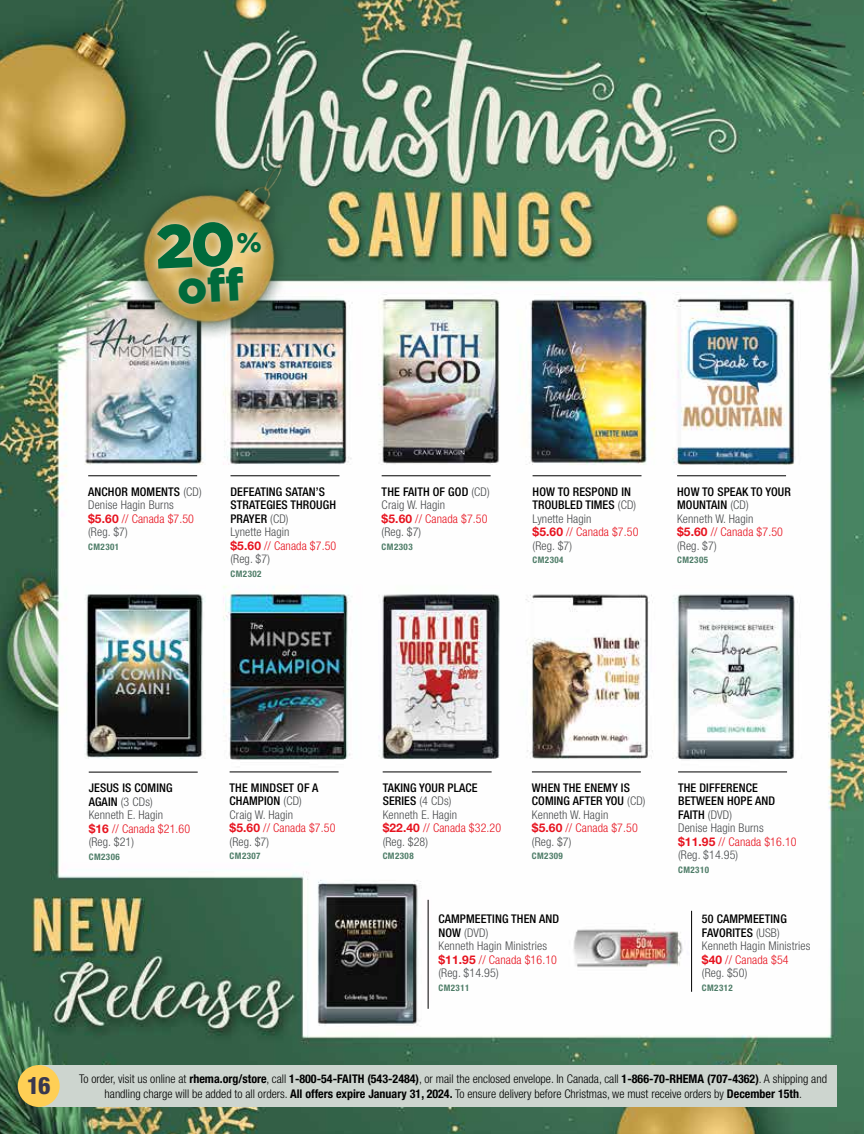
<style>
.page{position:relative;width:864px;height:1134px;background:#fff}
.page>*{position:absolute;margin:0;border:0;box-sizing:border-box;transform-origin:0 0}
.t1{font:300 condensed 12px/13.5px "Helvetica Neue";letter-spacing:.01em;color:#494b4d}
.t2{font:300 condensed 12px/15px "Helvetica Neue";color:#000}
.t3{font:500 condensed 12px/13.5px "Helvetica Neue";letter-spacing:.01em;color:#000}
.t4{font:700 condensed 9px "Helvetica Neue";letter-spacing:.05em;color:#4d7c67}
.s1{font-weight:500;color:#000}
.s2{font-weight:700;font-stretch:normal;color:#e7131f}
.s3{color:#e7131f}
.s4{font-weight:300;color:#494b4d}
.s5{font-weight:300;color:#e7131f}
.s6{font-weight:800;font-size:24px;color:#39384f}
.s7{font-weight:700}
</style>
<div class="page">
<img style="left:0;top:0;width:864px;height:1134px">
<hr style="left:678px;top:771px;width:109px;height:1px;background:#000">
<hr style="left:231px;top:475px;width:108px;height:1px;background:#000">
<hr style="left:88px;top:475px;width:109px;height:1px;background:#000">
<hr style="left:382px;top:475px;width:109px;height:1px;background:#000">
<hr style="left:533px;top:475px;width:109px;height:1px;background:#000">
<hr style="left:677px;top:475px;width:109px;height:1px;background:#000">
<hr style="left:89px;top:772px;width:109px;height:1px;background:#000">
<hr style="left:230px;top:771px;width:109px;height:1px;background:#000">
<hr style="left:383px;top:771px;width:109px;height:1px;background:#000">
<hr style="left:532px;top:771px;width:109px;height:1px;background:#000">
<div style="left:39px;top:1065px;width:798px;height:42px;background:#cdd5cf"></div>
<div style="left:18px;top:1065px;width:42px;height:42px;background:#ffcf55;border-radius:50%"></div>
<hr style="left:428px;top:900px;width:1px;height:109px;background:#000">
<hr style="left:691px;top:911px;width:1px;height:81px;background:#000">
<img style="left:99px;top:122px;width:225px;height:246px">
<svg style="left:146px;top:210px;width:128px;height:105px"></svg>
<p class="t1" style="left:88px;top:485px;width:115px"><span class="s1">ANCHOR MOMENTS</span> (CD)<br>Denise Hagin Burns <span class="s2">$5.60</span> <span class="s3">// Canada $7.50 </span>(Reg. $7)</p>
<p class="t4" style="left:88px;top:541px;width:33px">CM2301</p>
<p class="t3" style="left:231px;top:485px;width:107px">DEFEATING SATAN’S<br>STRATEGIES THROUGH<br>PRAYER <span class="s4">(CD)<br>Lynette Hagin<br></span><span class="s2">$5.60</span> <span class="s5">// Canada $7.50 </span><span class="s4">(Reg. $7)</span></p>
<p class="t4" style="left:231px;top:568px;width:33px">CM2302</p>
<p class="t1" style="left:382px;top:485px;width:110px"><span class="s1">THE FAITH OF GOD</span> (CD)<br>Craig W. Hagin<br><span class="s2">$5.60</span> <span class="s3">// Canada $7.50 </span>(Reg. $7)</p>
<p class="t4" style="left:382px;top:541px;width:33px">CM2303</p>
<p class="t3" style="left:533px;top:485px;width:107px">HOW TO RESPOND IN<br>TROUBLED TIMES <span class="s4">(CD)<br>Lynette Hagin<br></span><span class="s2">$5.60</span> <span class="s5">// Canada $7.50 </span><span class="s4">(Reg. $7)</span></p>
<p class="t4" style="left:533px;top:555px;width:33px">CM2304</p>
<p class="t1" style="left:677px;top:485px;width:115px"><span class="s1">HOW TO SPEAK TO YOUR<br>MOUNTAIN</span> (CD)<br>Kenneth W. Hagin<br><span class="s2">$5.60</span> <span class="s3">// Canada $7.50 </span>(Reg. $7)</p>
<p class="t4" style="left:677px;top:555px;width:33px">CM2305</p>
<p class="t1" style="left:89px;top:781px;width:103px"><span class="s1">JESUS IS COMING<br>AGAIN</span> (3 CDs)<br>Kenneth E. Hagin<br><span class="s2">$16</span> <span class="s3">// Canada $21.60 </span>(Reg. $21)</p>
<p class="t4" style="left:89px;top:851px;width:33px">CM2306</p>
<p class="t1" style="left:230px;top:781px;width:107px"><span class="s1">THE MINDSET OF A<br>CHAMPION</span> (CD)<br>Craig W. Hagin<br><span class="s2">$5.60</span> <span class="s3">// Canada $7.50 </span>(Reg. $7)</p>
<p class="t4" style="left:230px;top:851px;width:33px">CM2307</p>
<p class="t1" style="left:383px;top:781px;width:120px"><span class="s1">TAKING YOUR PLACE<br>SERIES</span> (4 CDs)<br>Kenneth E. Hagin<br><span class="s2">$22.40</span> <span class="s3">// Canada $32.20 </span>(Reg. $28)</p>
<p class="t4" style="left:383px;top:851px;width:33px">CM2308</p>
<p class="t3" style="left:532px;top:781px;width:115px">WHEN THE ENEMY IS<br>COMING AFTER YOU <span class="s4">(CD)<br>Kenneth W. Hagin<br></span><span class="s2">$5.60</span> <span class="s5">// Canada $7.50 </span><span class="s4">(Reg. $7)</span></p>
<p class="t4" style="left:532px;top:851px;width:33px">CM2309</p>
<p class="t1" style="left:438px;top:912px;width:122px"><span class="s1">CAMPMEETING THEN AND<br>NOW</span> (DVD)<br>Kenneth Hagin Ministries <span class="s2">$11.95</span> <span class="s3">// Canada $16.10 </span>(Reg. $14.95)</p>
<p class="t4" style="left:438px;top:982px;width:33px">CM2311</p>
<p class="t1" style="left:678px;top:781px;width:120px"><span class="s1">THE DIFFERENCE<br>BETWEEN HOPE AND<br>FAITH</span> (DVD)<br>Denise Hagin Burns <span class="s2">$11.95</span> <span class="s3">// Canada $16.10 </span>(Reg. $14.95)</p>
<p class="t4" style="left:678px;top:864px;width:33px">CM2310</p>
<p class="t1" style="left:702px;top:912px;width:110px"><span class="s1">50 CAMPMEETING<br>FAVORITES</span> (USB)<br>Kenneth Hagin Ministries <span class="s2">$40</span> <span class="s3">// Canada $54 </span>(Reg. $50)</p>
<p class="t4" style="left:702px;top:982px;width:33px">CM2312</p>
<p class="t2" style="left:105px;top:1071px;width:724px;text-indent:-78px"><span class="s6">16</span> To order, visit us online at <span class="s7">rhema.org/store</span>, call <span class="s7">1-800-54-FAITH (543-2484)</span>, or mail the enclosed envelope. In Canada, call <span class="s7">1-866-70-RHEMA (707-4362)</span>. A shipping and handling charge will be added to all orders. <span class="s7">All offers expire January 31, 2024.</span> To ensure delivery before Christmas, we must receive orders by <span class="s7">December 15th</span>.</p>
</div>
